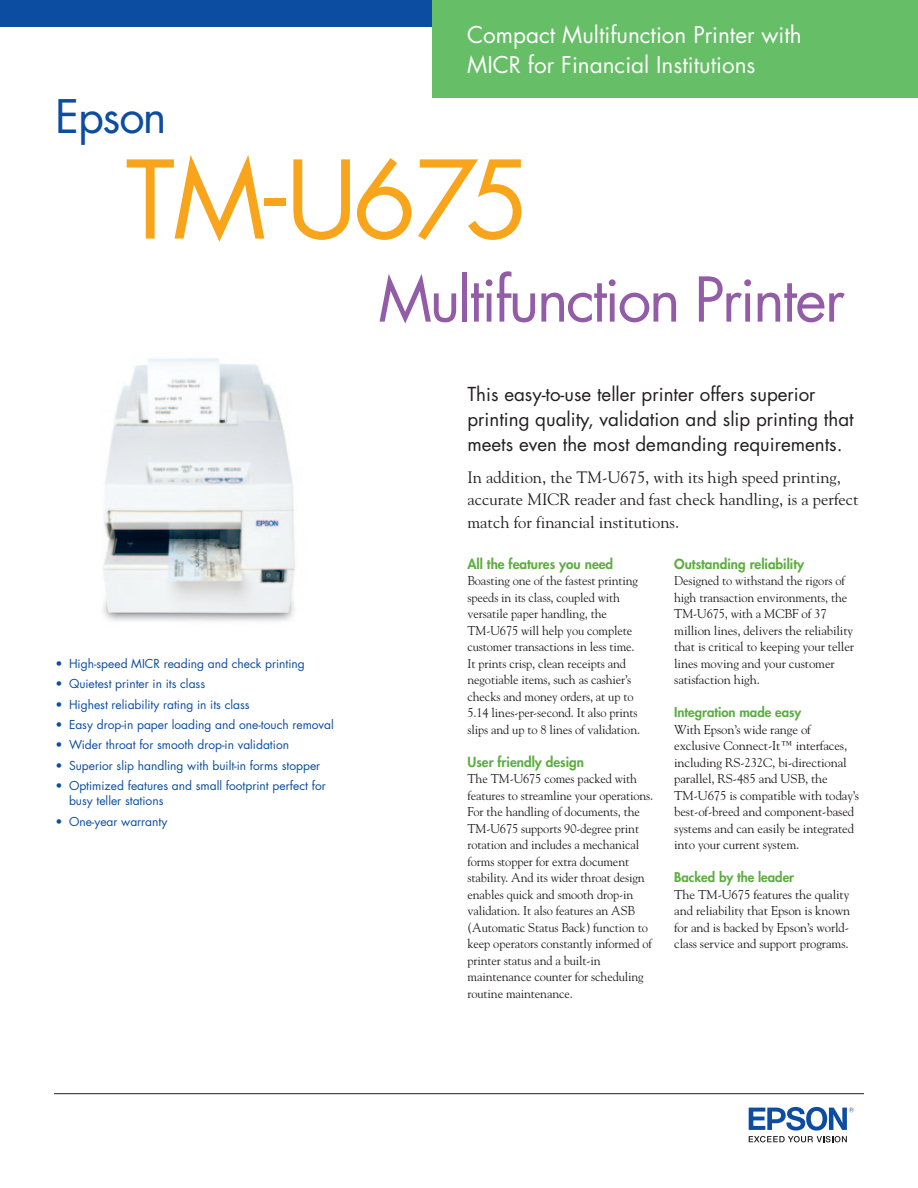
<style>
.page{position:relative;width:918px;height:1188px;background:#fff}
.page>*{position:absolute;margin:0;border:0;box-sizing:border-box;transform-origin:0 0}
.t1{font:105px "Futura";letter-spacing:-.04em;color:#f9a51b}
.t2{font:60px "Futura";letter-spacing:-.04em;color:#925ca6}
.t3{font:45px "Futura";letter-spacing:-.035em;color:#0d4da1}
.t4{font:22.5px/30px "Futura";color:#fff}
.t5{font:18.75px/24.9px "Futura";color:#231f20}
.t6{font:16.5px/22.5px "Goudy";color:#231f20}
.t7{font:800 13.5px "Futura";color:#5cae40}
.t8{font:800 13.2px "Futura";color:#5cae40}
.t9{font:12.75px/16.5px "Goudy";letter-spacing:-.01em;color:#231f20}
.t10{font:12px/15px "Futura";color:#0d4da1}
</style>
<div class="page">
<div style="left:0;top:0;width:918px;height:27px;background:#0d4da1"></div>
<div style="left:432px;top:0;width:486px;height:97px;background:#66be67"></div>
<hr style="left:54px;top:1093px;width:810px;height:1px;background:#231f20">
<svg style="left:749px;top:1107px;width:105px;height:35px"></svg>
<img style="left:103px;top:358px;width:193px;height:263px">
<h3 class="t4" style="left:467px;top:20px;width:336px">Compact Multifunction Printer with<br>MICR for Financial Institutions</h3>
<h3 class="t3" style="left:55px;top:85px;width:113px">Epson</h3>
<h1 class="t1" style="left:126px;top:128px;width:406px">TM-U675</h1>
<h2 class="t2" style="left:378px;top:258px;width:468px">Multifunction Printer</h2>
<p class="t10" style="left:56px;top:656px;width:251px">• High-speed MICR reading and check printing</p>
<p class="t10" style="left:56px;top:676px;width:151px">• Quietest printer in its class</p>
<p class="t10" style="left:56px;top:697px;width:196px">• Highest reliability rating in its class</p>
<p class="t10" style="left:56px;top:717px;width:280px">• Easy drop-in paper loading and one-touch removal</p>
<p class="t10" style="left:56px;top:737px;width:235px">• Wider throat for smooth drop-in validation</p>
<p class="t10" style="left:56px;top:758px;width:266px">• Superior slip handling with built-in forms stopper</p>
<p class="t10" style="left:69px;top:778px;width:258px;text-indent:-14px">• Optimized features and small footprint perfect for busy teller stations</p>
<p class="t10" style="left:56px;top:814px;width:113px">• One-year warranty</p>
<h3 class="t5" style="left:467px;top:382px;width:388px">This easy-to-use teller printer offers superior printing quality, validation and slip printing that meets even the most demanding requirements.</h3>
<p class="t6" style="left:467px;top:465px;width:393px">In addition, the TM-U675, with its high speed printing, accurate MICR reader and fast check handling, is a perfect match for financial institutions.</p>
<p class="t7" style="left:468px;top:555px;width:147px">All the features you need</p>
<p class="t9" style="left:468px;top:572px;width:174px">Boasting one of the fastest printing speeds in its class, coupled with versatile paper handling, the TM-U675 will help you complete customer transactions in less time.<br>It prints crisp, clean receipts and negotiable items, such as cashier’s checks and money orders, at up to 5.14 lines-per-second. It also prints slips and up to 8 lines of validation.</p>
<p class="t7" style="left:468px;top:753px;width:118px">User friendly design</p>
<p class="t9" style="left:468px;top:770px;width:187px">The TM-U675 comes packed with features to streamline your operations.<br>For the handling of documents, the TM-U675 supports 90-degree print rotation and includes a mechanical forms stopper for extra document stability. And its wider throat design enables quick and smooth drop-in validation. It also features an ASB (Automatic Status Back) function to keep operators constantly informed of printer status and a built-in maintenance counter for scheduling routine maintenance.</p>
<p class="t7" style="left:674px;top:555px;width:131px">Outstanding reliability</p>
<p class="t9" style="left:674px;top:572px;width:181px">Designed to withstand the rigors of high transaction environments, the<br>TM-U675, with a MCBF of 37 million lines, delivers the reliability that is critical to keeping your teller lines moving and your customer satisfaction high.</p>
<p class="t8" style="left:674px;top:704px;width:129px">Integration made easy</p>
<p class="t9" style="left:674px;top:721px;width:187px">With Epson’s wide range of exclusive Connect-It™ interfaces, including RS-232C, bi-directional parallel, RS-485 and USB, the<br>TM-U675 is compatible with today’s best-of-breed and component-based systems and can easily be integrated into your current system.</p>
<p class="t8" style="left:674px;top:869px;width:121px">Backed by the leader</p>
<p class="t9" style="left:674px;top:886px;width:177px;text-align:justify">The TM-U675 features the quality and reliability that Epson is known for and is backed by Epson’s world&shy;class service and support programs.</p>
</div>
